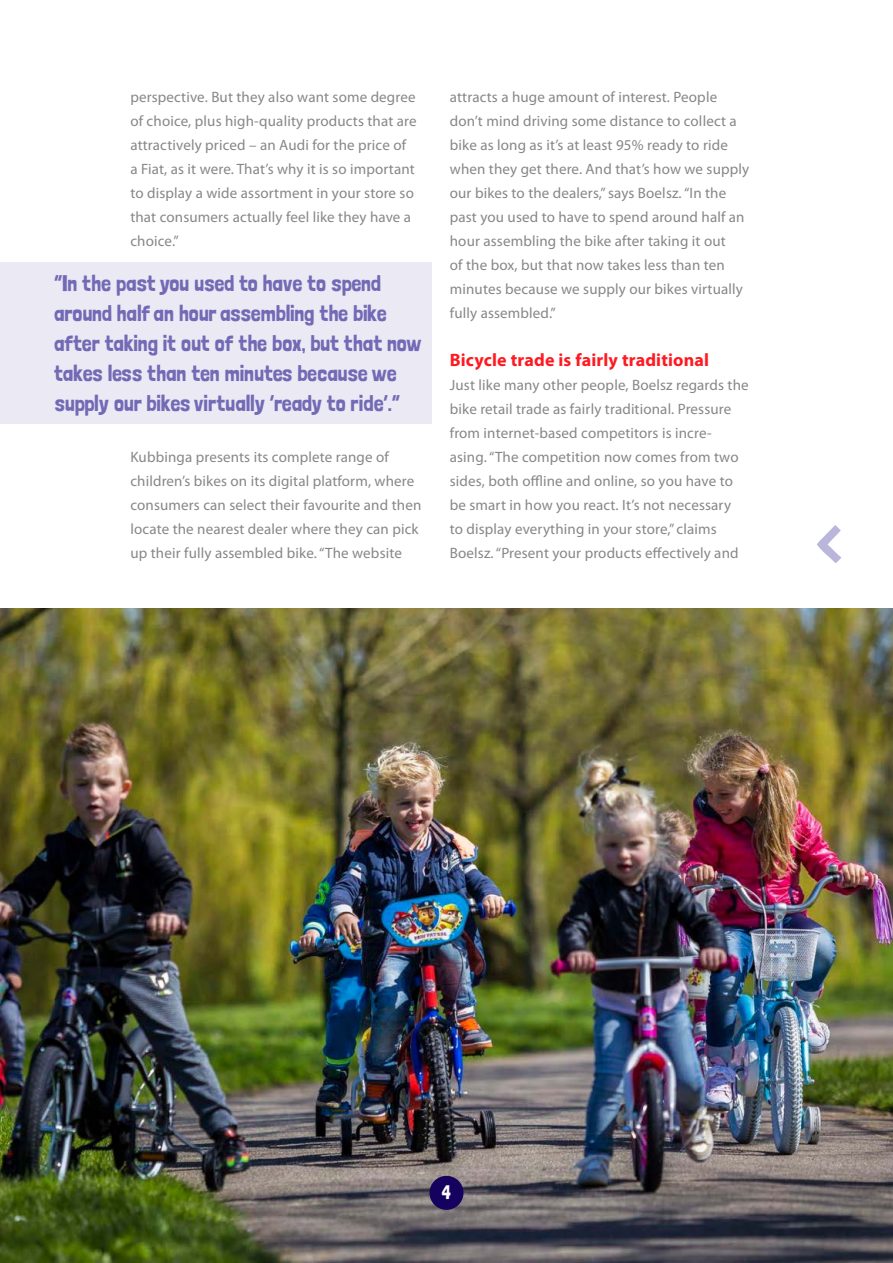
<style>
.page{position:relative;width:893px;height:1263px;background:#fff}
.page>*{position:absolute;margin:0;border:0;box-sizing:border-box;transform-origin:0 0}
.t1{font:75px "Londrina Solid";color:#bab6db}
.t2{font:22.5px/30px "Londrina Solid";letter-spacing:-.01em;color:#736ab6}
.t3{font:19.5px "Londrina Solid";color:#fff}
.t4{font:700 18px "Myriad Pro";letter-spacing:.01em;color:#ff1921}
.t5{font:15px/24px "Myriad Pro";letter-spacing:.01em;color:#878787}
</style>
<div class="page">
<img style="left:0;top:608px;width:893px;height:655px">
<div style="left:429px;top:1176px;width:34px;height:34px;background:#14025e;border-radius:50%"></div>
<div style="left:0;top:263px;width:432px;height:161px;background:#ebe9f4"></div>
<p class="t5" style="left:130px;top:85px;width:288px">perspective. But they also want some degree of choice, plus high-quality products that are attractively priced – an Audi for the price of a Fiat, as it were. That’s why it is so important to display a wide assortment in your store so that consumers actually feel like they have a choice.”</p>
<h2 class="t2" style="left:54px;top:267px;width:369px">“In the past you used to have to spend around half an hour assembling the bike after taking it out of the box, but that now takes less than ten minutes because we supply our bikes virtually ‘ready to ride’.”</h2>
<p class="t5" style="left:130px;top:445px;width:292px">Kubbinga presents its complete range of children’s bikes on its digital platform, where consumers can select their favourite and then locate the nearest dealer where they can pick up their fully assembled bike. “The website</p>
<p class="t5" style="left:450px;top:85px;width:301px">attracts a huge amount of interest. People don’t mind driving some distance to collect a bike as long as it’s at least 95% ready to ride when they get there. And that’s how we supply our bikes to the dealers,” says Boelsz. “In the past you used to have to spend around half an hour assembling the bike after taking it out<br>of the box, but that now takes less than ten minutes because we supply our bikes virtually fully assembled.”</p>
<p class="t4" style="left:450px;top:348px;width:261px">Bicycle trade is fairly traditional</p>
<p class="t5" style="left:450px;top:373px;width:300px">Just like many other people, Boelsz regards the bike retail trade as fairly traditional. Pressure from internet-based competitors is incre&shy;asing. “The competition now comes from two sides, both offline and online, so you have to be smart in how you react. It’s not necessary<br>to display everything in your store,” claims Boelsz. “Present your products effectively and</p>
<h1 class="t1" style="left:816px;top:494px;width:28px">&lt;</h1>
<h3 class="t3" style="left:442px;top:1180px;width:11px">4</h3>
</div>
